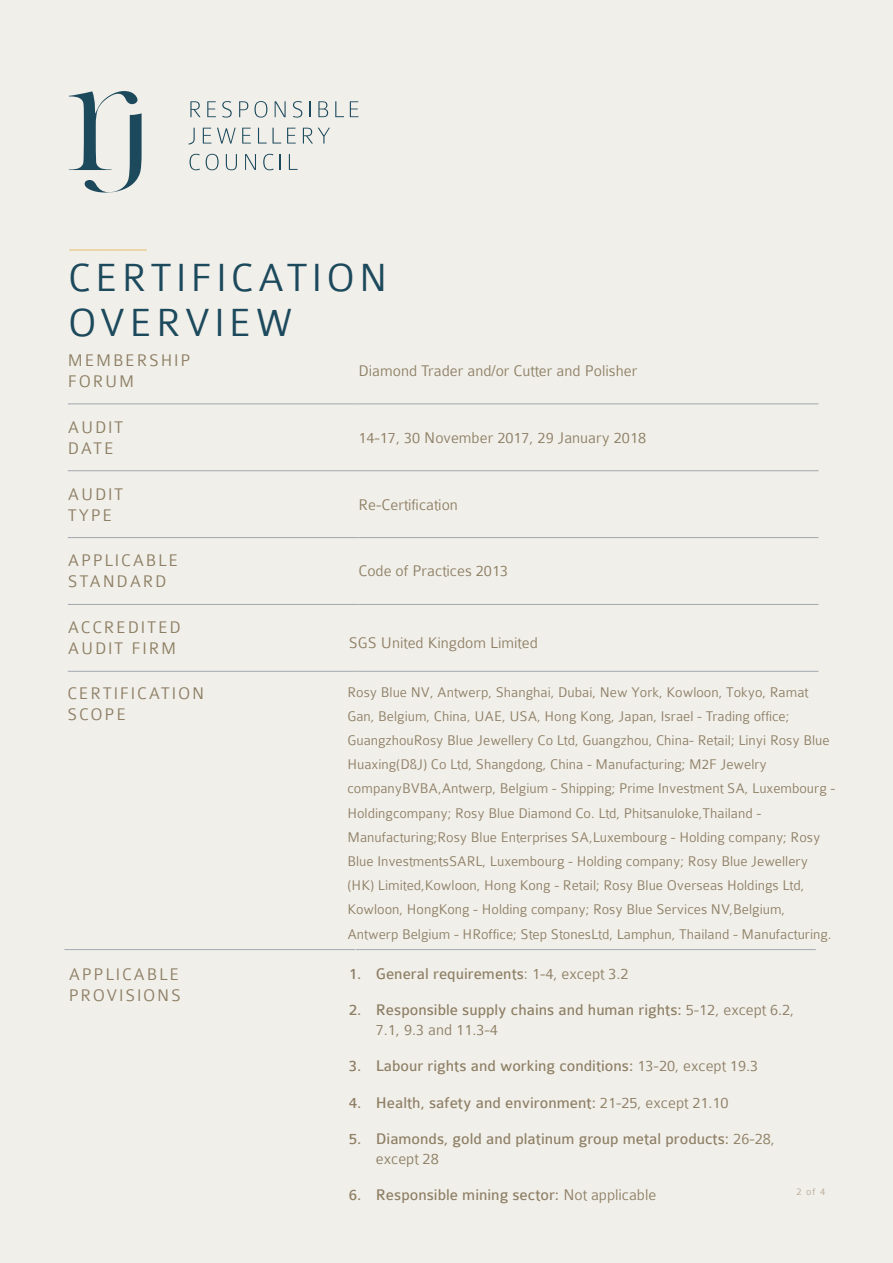
<style>
.page{position:relative;width:893px;height:1263px;background:#f1efea}
.page>*{position:absolute;margin:0;border:0;box-sizing:border-box;transform-origin:0 0}
.t1{font:300 42px/45px "Colaborate";letter-spacing:.1em;color:#1c495c}
.t2{font:300 18px/21px "Colaborate";letter-spacing:.1em;color:#8d7f64}
.t3{font:300 18px/21px "Colaborate";letter-spacing:.1em;color:#8e7f65}
.t4{font:16.5px/19.5px "Colaborate";color:#8e7f65}
.t5{font:300 16.5px "Colaborate";color:#8d7f64}
.t6{font:300 16.5px "Colaborate";color:#8e7f65}
.t7{font:300 15px/24.2px "Colaborate";color:#8e7f65}
.t8{font:300 10.5px "Colaborate";color:#b5a996}
.s1{font-weight:300}
</style>
<div class="page">
<hr style="left:69px;top:249px;width:78px;height:2px;background:#e9c378">
<svg style="left:68px;top:96px;width:291px;height:75px"></svg>
<svg style="left:69px;top:91px;width:73px;height:102px"></svg>
<svg style="left:190px;top:101px;width:10px;height:16px"></svg>
<svg style="left:207px;top:101px;width:9px;height:16px"></svg>
<svg style="left:222px;top:101px;width:10px;height:17px"></svg>
<svg style="left:239px;top:101px;width:9px;height:16px"></svg>
<svg style="left:254px;top:101px;width:13px;height:17px"></svg>
<svg style="left:275px;top:101px;width:11px;height:16px"></svg>
<svg style="left:293px;top:101px;width:9px;height:17px"></svg>
<svg style="left:309px;top:101px;width:2px;height:16px"></svg>
<svg style="left:318px;top:101px;width:10px;height:16px"></svg>
<svg style="left:335px;top:101px;width:9px;height:16px"></svg>
<svg style="left:350px;top:101px;width:8px;height:16px"></svg>
<svg style="left:188px;top:128px;width:7px;height:17px"></svg>
<svg style="left:203px;top:128px;width:8px;height:16px"></svg>
<svg style="left:217px;top:128px;width:19px;height:16px"></svg>
<svg style="left:242px;top:128px;width:9px;height:16px"></svg>
<svg style="left:258px;top:128px;width:23px;height:16px"></svg>
<svg style="left:287px;top:128px;width:9px;height:16px"></svg>
<svg style="left:303px;top:128px;width:27px;height:16px"></svg>
<svg style="left:190px;top:154px;width:10px;height:16px"></svg>
<svg style="left:206px;top:154px;width:13px;height:16px"></svg>
<svg style="left:226px;top:154px;width:11px;height:16px"></svg>
<svg style="left:245px;top:154px;width:11px;height:16px"></svg>
<svg style="left:263px;top:154px;width:11px;height:16px"></svg>
<svg style="left:280px;top:154px;width:1px;height:16px"></svg>
<svg style="left:289px;top:154px;width:9px;height:16px"></svg>
<hr style="left:68px;top:404px;width:290px;height:1px;background:#a0a8af">
<hr style="left:358px;top:404px;width:460px;height:1px;background:#a0a8af">
<hr style="left:68px;top:470px;width:290px;height:1px;background:#a0a8af">
<hr style="left:358px;top:470px;width:460px;height:1px;background:#a0a8af">
<hr style="left:68px;top:537px;width:290px;height:1px;background:#a0a8af">
<hr style="left:358px;top:537px;width:460px;height:1px;background:#a0a8af">
<hr style="left:68px;top:604px;width:290px;height:1px;background:#a0a8af">
<hr style="left:358px;top:604px;width:460px;height:1px;background:#a0a8af">
<hr style="left:68px;top:671px;width:290px;height:1px;background:#a0a8af">
<hr style="left:358px;top:671px;width:460px;height:1px;background:#a0a8af">
<hr style="left:64px;top:949px;width:291px;height:1px;background:#a0a8af">
<hr style="left:356px;top:949px;width:460px;height:1px;background:#a0a8af">
<h1 class="t1" style="left:68px;top:255px;width:321px">CERTIFICATION<br>OVERVIEW</h1>
<p class="t2" style="left:68px;top:350px;width:124px">MEMBERSHIP<br>FORUM</p>
<p class="t5" style="left:358px;top:362px;width:280px">Diamond Trader and/or Cutter and Polisher</p>
<p class="t2" style="left:68px;top:417px;width:57px">AUDIT<br>DATE</p>
<p class="t5" style="left:358px;top:429px;width:289px">14-17, 30 November 2017, 29 January 2018</p>
<p class="t2" style="left:68px;top:483px;width:57px">AUDIT<br>TYPE</p>
<p class="t5" style="left:358px;top:496px;width:101px">Re-Certification</p>
<p class="t2" style="left:68px;top:550px;width:112px">APPLICABLE<br>STANDARD</p>
<p class="t5" style="left:358px;top:563px;width:151px">Code of Practices 2013</p>
<p class="t2" style="left:68px;top:617px;width:114px">ACCREDITED<br>AUDIT FIRM</p>
<p class="t6" style="left:349px;top:634px;width:190px">SGS United Kingdom Limited</p>
<p class="t3" style="left:67px;top:683px;width:138px">CERTIFICATION<br>SCOPE</p>
<p class="t7" style="left:347px;top:680px;width:489px">Rosy Blue NV, Antwerp, Shanghai, Dubai, New York, Kowloon, Tokyo, Ramat Gan, Belgium, China, UAE, USA, Hong Kong, Japan, Israel - Trading office; GuangzhouRosy Blue Jewellery Co Ltd, Guangzhou, China- Retail; Linyi Rosy Blue Huaxing(D&amp;J) Co Ltd, Shangdong, China - Manufacturing; M2F Jewelry companyBVBA,Antwerp, Belgium - Shipping; Prime Investment SA, Luxembourg - Holdingcompany; Rosy Blue Diamond Co. Ltd, Phitsanuloke,Thailand - Manufacturing;Rosy Blue Enterprises SA,Luxembourg - Holding company; Rosy Blue InvestmentsSARL, Luxembourg - Holding company; Rosy Blue Jewellery (HK) Limited,Kowloon, Hong Kong - Retail; Rosy Blue Overseas Holdings Ltd, Kowloon, HongKong - Holding company; Rosy Blue Services NV,Belgium, Antwerp Belgium - HRoffice; Step StonesLtd, Lamphun, Thailand - Manufacturing.</p>
<p class="t3" style="left:69px;top:964px;width:114px">APPLICABLE<br>PROVISIONS</p>
<p class="t4" style="left:349px;top:964px;width:281px">1. General requirements<span class="s1">: 1-4, except 3.2</span></p>
<p class="t4" style="left:376px;top:1000px;width:420px;text-indent:-27px">2. Responsible supply chains and human rights: <span class="s1">5-12, except 6.2,<br>7.1, 9.3 and 11.3-4</span></p>
<p class="t4" style="left:349px;top:1056px;width:411px">3. Labour rights and working conditions: <span class="s1">13-20, except 19.3</span></p>
<p class="t4" style="left:349px;top:1093px;width:381px">4. Health, safety and environment: <span class="s1">21-25, except 21.10</span></p>
<p class="t4" style="left:376px;top:1129px;width:401px;text-indent:-27px">5. Diamonds, gold and platinum group metal products: <span class="s1">26-28, except 28</span></p>
<p class="t4" style="left:349px;top:1185px;width:309px">6. Responsible mining sector: <span class="s1">Not applicable</span></p>
<p class="t8" style="left:796px;top:1186px;width:30px">2 of 4</p>
</div>
